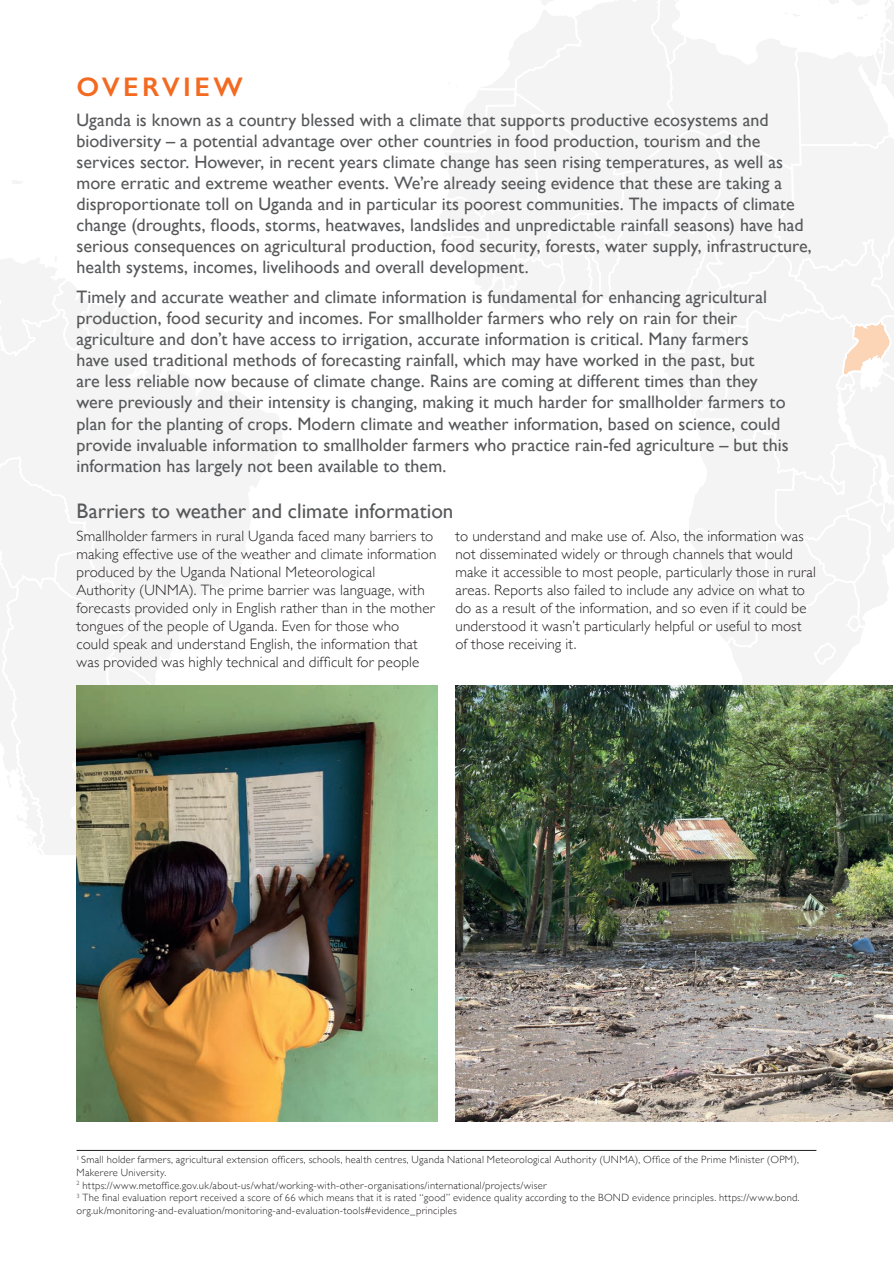
<style>
.page{position:relative;width:894px;height:1263px;background:#fff}
.page>*{position:absolute;margin:0;border:0;box-sizing:border-box;transform-origin:0 0}
.t1{font:600 27px "Gill Sans";letter-spacing:.125em;color:#f36a21}
.t2{font:21px "Gill Sans";color:#57585a}
.t3{font:18px/21px "Gill Sans";color:#57585a}
.t4{font:300 15px/18px "Gill Sans";letter-spacing:.01em;color:#231f20}
.t5{font:300 10.5px/12.6px "Gill Sans";letter-spacing:.025em;color:#231f20}
</style>
<div class="page">
<svg style="left:200px;top:387px;width:82px;height:199px;fill:#f4f4f4"></svg>
<div style="left:0;top:371px;width:200px;height:87px;background:#f4f4f4"></div>
<svg style="left:250px;top:486px;width:4px;height:9px"></svg>
<svg style="left:0;top:458px;width:227px;height:397px"></svg>
<svg style="left:12px;top:181px;width:10px;height:3px"></svg>
<svg style="left:437px;top:0;width:457px;height:705px"></svg>
<svg style="left:0;top:256px;width:172px;height:124px"></svg>
<hr style="left:77px;top:1149px;width:739px;height:1px;background:#231f20">
<img style="left:77px;top:685px;width:360px;height:435px">
<img style="left:455px;top:685px;width:438px;height:435px">
<h1 class="t1" style="left:77px;top:71px;width:168px">OVERVIEW</h1>
<p class="t3" style="left:77px;top:109px;width:737px">Uganda is known as a country blessed with a climate that supports productive ecosystems and biodiversity – a potential advantage over other countries in food production, tourism and the services sector. However, in recent years climate change has seen rising temperatures, as well as more erratic and extreme weather events. We’re already seeing evidence that these are taking a disproportionate toll on Uganda and in particular its poorest communities. The impacts of climate change (droughts, floods, storms, heatwaves, landslides and unpredictable rainfall seasons) have had serious consequences on agricultural production, food security, forests, water supply, infrastructure, health systems, incomes, livelihoods and overall development.</p>
<p class="t3" style="left:77px;top:286px;width:714px">Timely and accurate weather and climate information is fundamental for enhancing agricultural production, food security and incomes. For smallholder farmers who rely on rain for their agriculture and don’t have access to irrigation, accurate information is critical. Many farmers<br>have used traditional methods of forecasting rainfall, which may have worked in the past, but<br>are less reliable now because of climate change. Rains are coming at different times than they were previously and their intensity is changing, making it much harder for smallholder farmers to plan for the planting of crops. Modern climate and weather information, based on science, could provide invaluable information to smallholder farmers who practice rain-fed agriculture – but this information has largely not been available to them.</p>
<p class="t2" style="left:77px;top:499px;width:378px">Barriers to weather and climate information</p>
<p class="t4" style="left:77px;top:526px;width:361px">Smallholder farmers in rural Uganda faced many barriers to making effective use of the weather and climate information produced by the Uganda National Meteorological Authority (UNMA). The prime barrier was language, with forecasts provided only in English rather than in the mother tongues of the people of Uganda. Even for those who<br>could speak and understand English, the information that was provided was highly technical and difficult for people</p>
<p class="t4" style="left:455px;top:526px;width:362px">to understand and make use of. Also, the information was not disseminated widely or through channels that would make it accessible to most people, particularly those in rural areas. Reports also failed to include any advice on what to do as a result of the information, and so even if it could be understood it wasn’t particularly helpful or useful to most of those receiving it.</p>
<p class="t5" style="left:77px;top:1152px;width:725px"><sup>1</sup> Small holder farmers, agricultural extension officers, schools, health centres, Uganda National Meteorological Authority (UNMA), Office of the Prime Minister (OPM), Makerere University.<br><sup>2</sup> https://www.metoffice.gov.uk/about-us/what/working-with-other-organisations/international/projects/wiser<br><sup>3</sup> The final evaluation report received a score of 66 which means that it is rated “good” evidence quality according to the BOND evidence principles. https://www.bond. org.uk/monitoring-and-evaluation/monitoring-and-evaluation-tools#evidence_principles</p>
</div>
